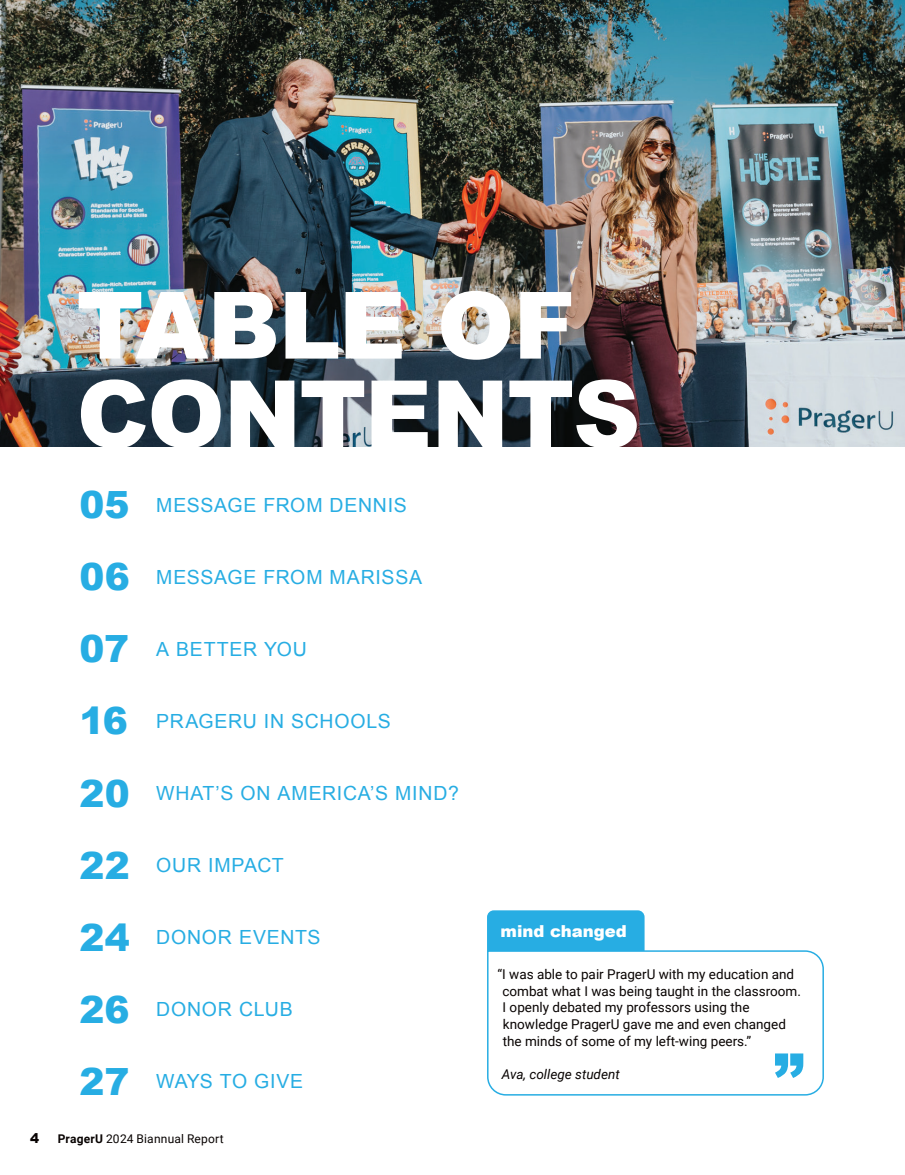
<style>
.page{position:relative;width:905px;height:1175px;background:#fff}
.page>*{position:absolute;margin:0;border:0;box-sizing:border-box;transform-origin:0 0}
.t1{font:900 93px/88.5px "Arial";letter-spacing:-.015em;color:#fff}
.t2{font:900 37.5px/72px "Arial";color:#27ade3;text-align:justify}
.t3{font:19.5px "Arial";letter-spacing:.04em;color:#27ade3}
.t4{font:19.5px "Arial";letter-spacing:.01em;color:#27ade3}
.t5{font:900 16.5px "Arial";color:#fff}
.t6{font:13.5px/16.5px "Roboto";color:#080302}
.t7{font:italic 13.5px "Roboto";color:#080302}
.t8{font:900 13.5px "Arial";color:#080302}
.t9{font:12px "Roboto";letter-spacing:.015em;color:#080302}
.s1{font-weight:700}
</style>
<div class="page">
<img style="left:0;top:0;width:904px;height:446px">
<hr style="left:904px;top:0;width:1px;height:1174px;background:#000">
<div style="left:487px;top:910px;width:157px;height:39px;background:#27ade3"></div>
<svg style="left:487px;top:949px;width:337px;height:147px"></svg>
<p class="t8" style="left:30px;top:1128px;width:11px">4</p>
<h1 class="t1" style="left:76px;top:278px;width:565px">TABLE OF<br>CONTENTS</h1>
<h2 class="t2" style="left:80px;top:468px;width:52px">05<br>06<br>07<br>16<br>20<br>22<br>24<br>26<br>27</h2>
<h3 class="t3" style="left:156px;top:492px;width:252px">MESSAGE FROM DENNIS</h3>
<h3 class="t3" style="left:156px;top:564px;width:267px">MESSAGE FROM MARISSA</h3>
<h3 class="t3" style="left:156px;top:636px;width:152px">A BETTER YOU</h3>
<h3 class="t3" style="left:156px;top:708px;width:236px">PRAGERU IN SCHOOLS</h3>
<h3 class="t3" style="left:156px;top:780px;width:304px">WHAT’S ON AMERICA’S MIND?</h3>
<h3 class="t3" style="left:156px;top:852px;width:129px">OUR IMPACT</h3>
<h3 class="t3" style="left:156px;top:924px;width:166px">DONOR EVENTS</h3>
<h3 class="t3" style="left:156px;top:996px;width:138px">DONOR CLUB</h3>
<h3 class="t4" style="left:156px;top:1068px;width:148px">WAYS TO GIVE</h3>
<p class="t9" style="left:58px;top:1130px;width:167px"><span class="s1">PragerU</span> 2024 Biannual Report</p>
<p class="t5" style="left:500px;top:919px;width:128px">mind changed</p>
<p class="t6" style="left:502px;top:966px;width:300px;text-indent:-5px">“I was able to pair PragerU with my education and combat what I was being taught in the classroom.<br>I openly debated my professors using the knowledge PragerU gave me and even changed the minds of some of my left-wing peers.”</p>
<p class="t7" style="left:501px;top:1064px;width:119px">Ava, college student</p>
</div>
